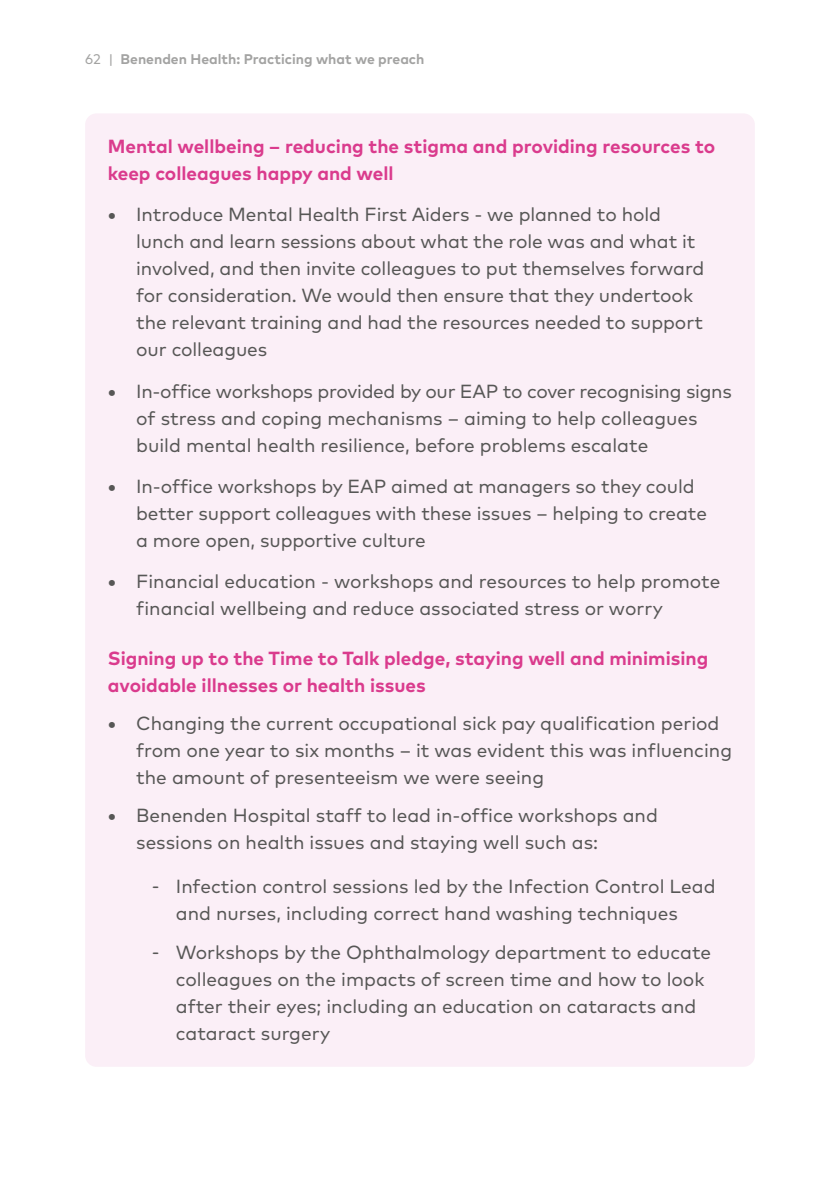
<style>
.page{position:relative;width:840px;height:1191px;background:#fff}
.page>*{position:absolute;margin:0;border:0;box-sizing:border-box;transform-origin:0 0}
.t1{font:19px/27px "Mark OT";color:#575756}
.t2{font:700 19px/27px "Mark OT";color:#da3b8d}
.t3{font:700 14px "Mark OT";color:#a3a3a2}
.s1{font-weight:400}
.s2{font-weight:700}
.s3{font-family:"Gotham Rounded"}
</style>
<div class="page">
<div style="left:85px;top:113px;width:669px;height:953px;background:#fbeff7;border-radius:11px"></div>
<p class="t3" style="left:85px;top:50px;width:340px"><span class="s1">62 |</span> Benenden Health: Practicing what we preach</p>
<p class="t2" style="left:108px;top:132px;width:608px">Mental wellbeing – reducing the stigma and providing resources to keep colleagues happy and well</p>
<p class="t1" style="left:136px;top:201px;width:569px;text-indent:-28px"><span class="s2">•</span> Introduce Mental Health First Aiders - we planned to hold lunch and learn sessions about what the role was and what it involved, and then invite colleagues to put themselves forward for consideration. We would then ensure that they undertook the relevant training and had the resources needed to support our colleagues</p>
<p class="t1" style="left:136px;top:377px;width:596px;text-indent:-28px"><span class="s2">•</span> In-office workshops provided by our EAP to cover recognising signs of stress and coping mechanisms – aiming to help colleagues build mental health resilience, before problems escalate</p>
<p class="t1" style="left:136px;top:472px;width:572px;text-indent:-28px"><span class="s2">•</span> In-office workshops by EAP aimed at managers so they could better support colleagues with these issues – helping to create a more open, supportive culture</p>
<p class="t1" style="left:136px;top:567px;width:585px;text-indent:-28px"><span class="s2">•</span> Financial education - workshops and resources to help promote financial wellbeing and reduce associated stress or worry</p>
<p class="t2" style="left:108px;top:644px;width:601px">Signing up to the Time to Talk pledge, staying well and minimising avoidable illnesses or health issues</p>
<p class="t1" style="left:136px;top:709px;width:597px;text-indent:-28px"><span class="s2">•</span> Changing the current occupational sick pay qualification period from one year to six months – it was evident this was influencing the amount of presenteeism we were seeing</p>
<p class="t1" style="left:136px;top:802px;width:523px;text-indent:-28px"><span class="s2">•</span> Benenden Hospital staff to lead in-office workshops and sessions on health issues and staying well such as:</p>
<p class="t1" style="left:176px;top:873px;width:541px;text-indent:-24px"><span class="s3">-</span> Infection control sessions led by the Infection Control Lead and nurses, including correct hand washing techniques</p>
<p class="t1" style="left:176px;top:938px;width:536px;text-indent:-24px"><span class="s3">-</span> Workshops by the Ophthalmology department to educate colleagues on the impacts of screen time and how to look after their eyes; including an education on cataracts and cataract surgery</p>
</div>
